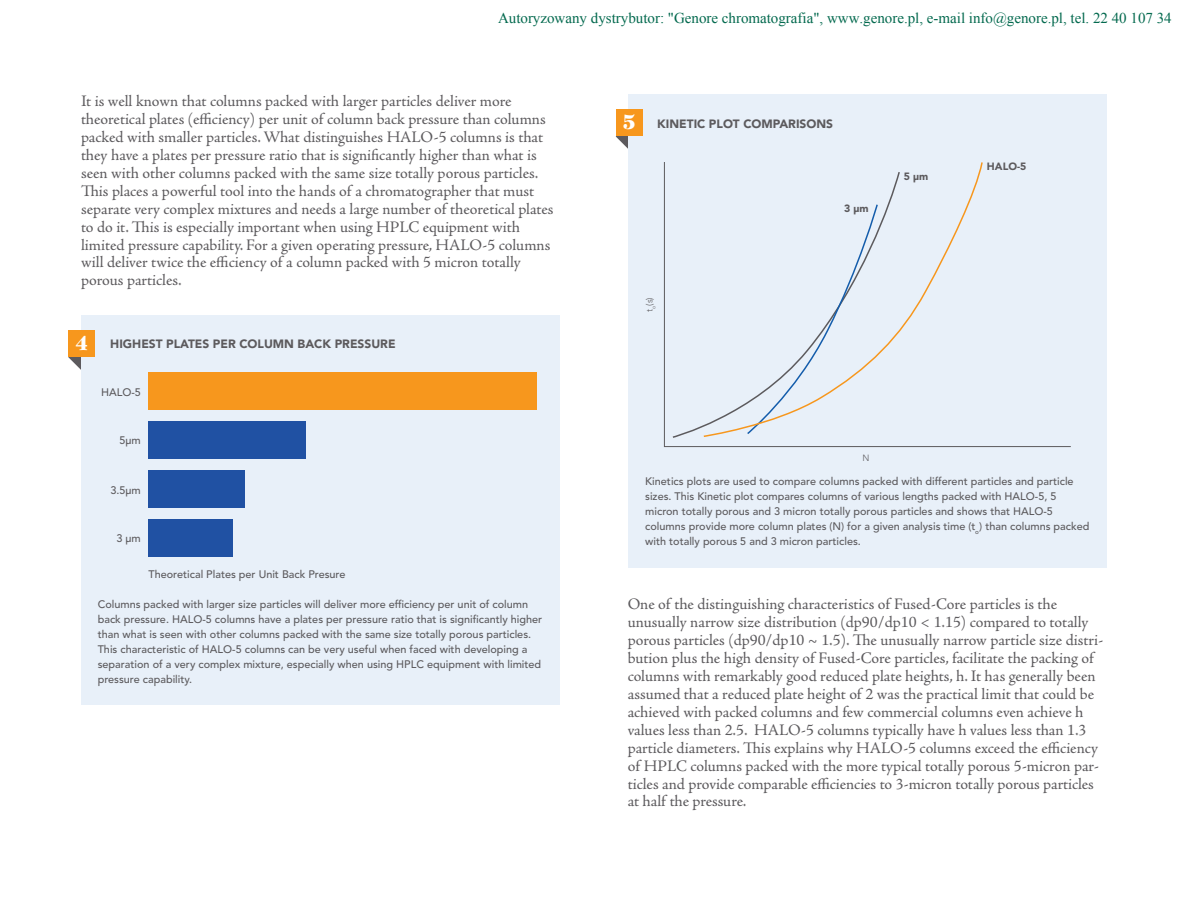
<style>
.page{position:relative;width:1188px;height:918px;background:#fff}
.page>*{position:absolute;margin:0;border:0;box-sizing:border-box;transform-origin:0 0}
.t1{font:900 21px "New Caledonia LT Std";color:#fff}
.t2{font:16.2px/18px "Adobe Jenson Pro";letter-spacing:-.005em;color:#5c5a5d}
.t3{font:15px "Times New Roman";color:#03694e}
.t4{font:900 12px "Avenir LT Std";color:#5c5a5d}
.t5{font:500 10.8px/15px "Avenir LT Std";color:#5c5a5d}
.t6{font:900 10.5px "Avenir LT Std";color:#5c5a5d}
.t7{font:300 9px "Avenir LT Std";color:#5c5a5d}
.s1{font-family:"New Caledonia LT Std";font-size:21px;color:#fff}
</style>
<div class="page">
<svg style="left:68px;top:357px;width:13px;height:13px"></svg>
<div style="left:81px;top:315px;width:479px;height:390px;background:#e8f0f9"></div>
<div style="left:68px;top:330px;width:27px;height:27px;background:#f7971d"></div>
<svg style="left:616px;top:136px;width:12px;height:13px"></svg>
<div style="left:628px;top:94px;width:479px;height:474px;background:#e8f0f9"></div>
<div style="left:616px;top:110px;width:27px;height:26px;background:#f7971d"></div>
<div style="left:148px;top:372px;width:389px;height:38px;background:#f7971d"></div>
<div style="left:148px;top:421px;width:158px;height:38px;background:#2051a3"></div>
<div style="left:148px;top:470px;width:97px;height:38px;background:#2051a3"></div>
<div style="left:148px;top:519px;width:85px;height:38px;background:#2051a3"></div>
<svg style="left:664px;top:162px;width:407px;height:285px"></svg>
<svg style="left:671px;top:170px;width:230px;height:269px"></svg>
<svg style="left:702px;top:162px;width:282px;height:276px"></svg>
<p class="t3" style="left:498px;top:13px;width:675px">Autoryzowany dystrybutor: "Genore chromatografia", www.genore.pl, e-mail info@genore.pl, tel. 22 40 107 34</p>
<p class="t2" style="left:81px;top:92px;width:474px">It is well known that columns packed with larger particles deliver more theoretical plates (efficiency) per unit of column back pressure than columns packed with smaller particles. What distinguishes HALO-5 columns is that they have a plates per pressure ratio that is significantly higher than what is seen with other columns packed with the same size totally porous particles.<br>This places a powerful tool into the hands of a chromatographer that must separate very complex mixtures and needs a large number of theoretical plates to do it. This is especially important when using HPLC equipment with limited pressure capability. For a given operating pressure, HALO-5 columns will deliver twice the efficiency of a column packed with 5 micron totally porous particles.</p>
<p class="t1" style="left:75px;top:330px;width:14px">4</p>
<p class="t4" style="left:110px;top:337px;width:147px">HIGHEST PLATES PER COLU</p>
<p class="t4" style="left:273px;top:337px;width:93px">MN BACK PRESSU</p>
<p class="t4" style="left:380px;top:337px;width:17px">RE</p>
<p class="t5" style="left:101px;top:385px;width:41px">HALO-5</p>
<p class="t5" style="left:120px;top:433px;width:23px">5µm</p>
<p class="t5" style="left:110px;top:483px;width:32px">3.5µm</p>
<p class="t5" style="left:117px;top:531px;width:26px">3 µm</p>
<p class="t5" style="left:148px;top:567px;width:199px">Theoretical Plates per Unit Back Presure</p>
<p class="t5" style="left:98px;top:597px;width:446px">Columns packed with larger size particles will deliver more efficiency per unit of column back pressure. HALO-5 columns have a plates per pressure ratio that is significantly higher than what is seen with other columns packed with the same size totally porous particles.<br>This characteristic of HALO-5 columns can be very useful when faced with developing a separation of a very complex mixture, especially when using HPLC equipment with limited pressure capability.</p>
<p class="t4" style="left:623px;top:116px;width:210px"><span class="s1">5</span> KINETIC PLOT COMPARISONS</p>
<p class="t6" style="left:844px;top:202px;width:26px">3 ΜM</p>
<p class="t7" style="left:644px;top:312px;width:16px;rotate:-90deg">t<sub>o</sub>(s)</p>
<p class="t6" style="left:904px;top:170px;width:26px">5 ΜM</p>
<p class="t7" style="left:862px;top:453px;width:9px">N</p>
<p class="t6" style="left:987px;top:160px;width:41px">HALO-5</p>
<p class="t5" style="left:645px;top:474px;width:446px">Kinetics plots are used to compare columns packed with different particles and particle sizes. This Kinetic plot compares columns of various lengths packed with HALO-5, 5 micron totally porous and 3 micron totally porous particles and shows that HALO-5 columns provide more column plates (N) for a given analysis time (t<sub>o</sub>) than columns packed with totally porous 5 and 3 micron particles.</p>
<p class="t2" style="left:628px;top:595px;width:477px">One of the distinguishing characteristics of Fused-Core particles is the unusually narrow size distribution (dp90/dp10 &lt; 1.15) compared to totally porous particles (dp90/dp10 ~ 1.5). The unusually narrow particle size distri&shy;bution plus the high density of Fused-Core particles, facilitate the packing of columns with remarkably good reduced plate heights, h. It has generally been assumed that a reduced plate height of 2 was the practical limit that could be achieved with packed columns and few commercial columns even achieve h values less than 2.5. HALO-5 columns typically have h values less than 1.3 particle diameters. This explains why HALO-5 columns exceed the efficiency of HPLC columns packed with the more typical totally porous 5-micron par&shy;ticles and provide comparable efficiencies to 3-micron totally porous particles at half the pressure.</p>
</div>
